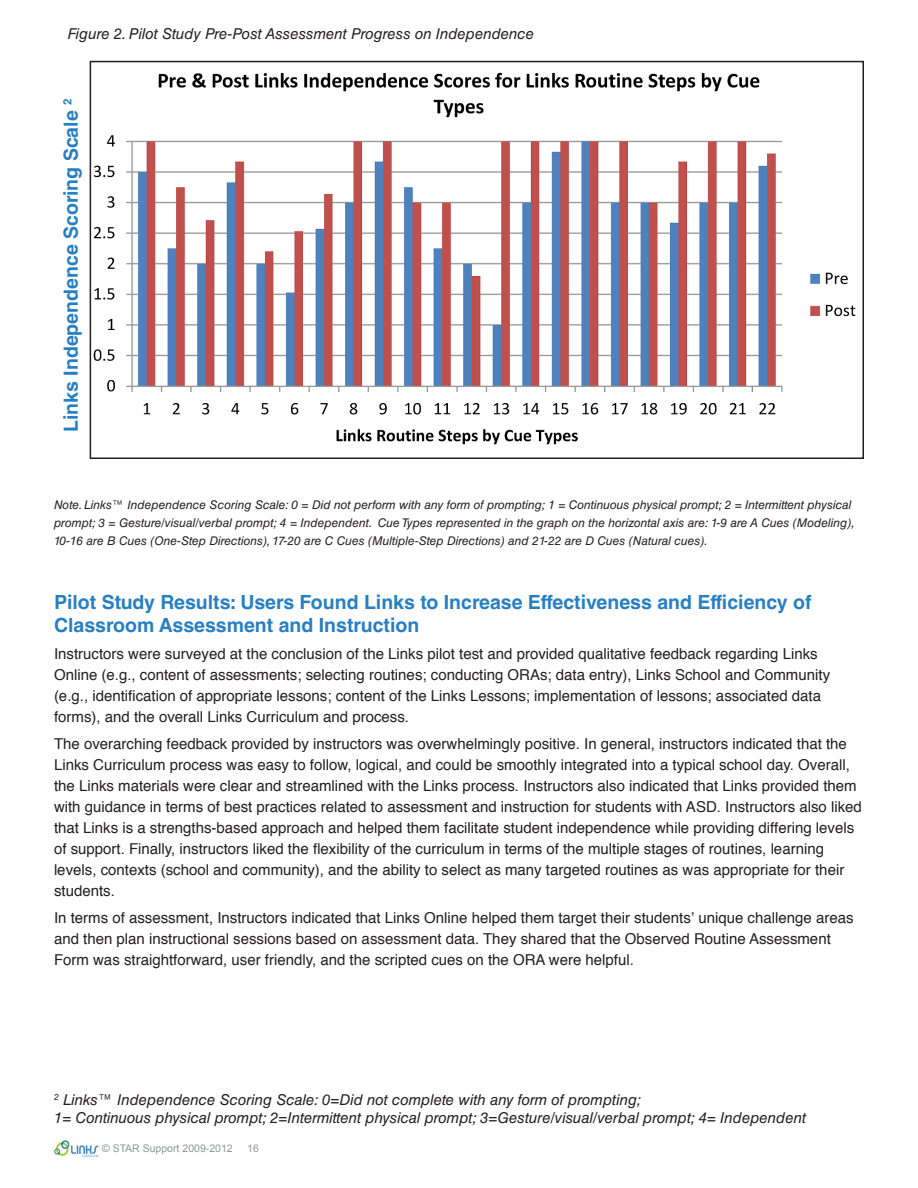
<style>
.page{position:relative;width:918px;height:1188px;background:#fff}
.page>*{position:absolute;margin:0;border:0;box-sizing:border-box;transform-origin:0 0}
.t1{font:700 19.5px/22.2px "Helvetica Cyr";color:#277fc3}
.t2{font:15px/21px "Helvetica";color:#231f20}
.t3{font:15px/18px "Helvetica Cyr Inclined";color:#231f20}
.t4{font:12px/18px "Helvetica Cyr Inclined";color:#231f20}
.t5{font:10.5px "Arial";color:#939598}
</style>
<div class="page">
<img style="left:54px;top:1141px;width:45px;height:15px">
<img style="left:89px;top:64px;width:767px;height:389px">
<div style="left:90px;top:61px;width:774px;height:398px;border:2px solid #231f20"></div>
<p class="t3" style="left:68px;top:25px;width:468px">Figure 2. Pilot Study Pre-Post Assessment Progress on Independence</p>
<h1 class="t1" style="left:60px;top:432px;width:335px;rotate:-90deg">Links Independence Scoring Scale <sup>2</sup></h1>
<p class="t4" style="left:54px;top:496px;width:802px">Note. Links™ Independence Scoring Scale: 0 = Did not perform with any form of prompting; 1 = Continuous physical prompt; 2 = Intermittent physical prompt; 3 = Gesture/visual/verbal prompt; 4 = Independent. Cue Types represented in the graph on the horizontal axis are: 1-9 are A Cues (Modeling),<br>10-16 are B Cues (One-Step Directions), 17-20 are C Cues (Multiple-Step Directions) and 21-22 are D Cues (Natural cues).</p>
<h1 class="t1" style="left:54px;top:591px;width:759px">Pilot Study Results: Users Found Links to Increase Effectiveness and Efficiency of<br>Classroom Assessment and Instruction</h1>
<p class="t2" style="left:54px;top:643px;width:778px">Instructors were surveyed at the conclusion of the Links pilot test and provided qualitative feedback regarding Links Online (e.g., content of assessments; selecting routines; conducting ORAs; data entry), Links School and Community (e.g., identification of appropriate lessons; content of the Links Lessons; implementation of lessons; associated data forms), and the overall Links Curriculum and process.</p>
<p class="t2" style="left:54px;top:733px;width:809px">The overarching feedback provided by instructors was overwhelmingly positive. In general, instructors indicated that the Links Curriculum process was easy to follow, logical, and could be smoothly integrated into a typical school day. Overall, the Links materials were clear and streamlined with the Links process. Instructors also indicated that Links provided them with guidance in terms of best practices related to assessment and instruction for students with ASD. Instructors also liked that Links is a strengths-based approach and helped them facilitate student independence while providing differing levels of support. Finally, instructors liked the flexibility of the curriculum in terms of the multiple stages of routines, learning levels, contexts (school and community), and the ability to select as many targeted routines as was appropriate for their students.</p>
<p class="t2" style="left:54px;top:907px;width:801px">In terms of assessment, Instructors indicated that Links Online helped them target their students’ unique challenge areas and then plan instructional sessions based on assessment data. They shared that the Observed Routine Assessment<br>Form was straightforward, user friendly, and the scripted cues on the ORA were helpful.</p>
<p class="t3" style="left:54px;top:1091px;width:754px"><sup>2</sup> Links™ Independence Scoring Scale: 0=Did not complete with any form of prompting;<br>1= Continuous physical prompt; 2=Intermittent physical prompt; 3=Gesture/visual/verbal prompt; 4= Independent</p>
<p class="t5" style="left:102px;top:1142px;width:132px">© STAR Support 2009-2012</p>
<p class="t5" style="left:247px;top:1142px;width:13px">16</p>
</div>
